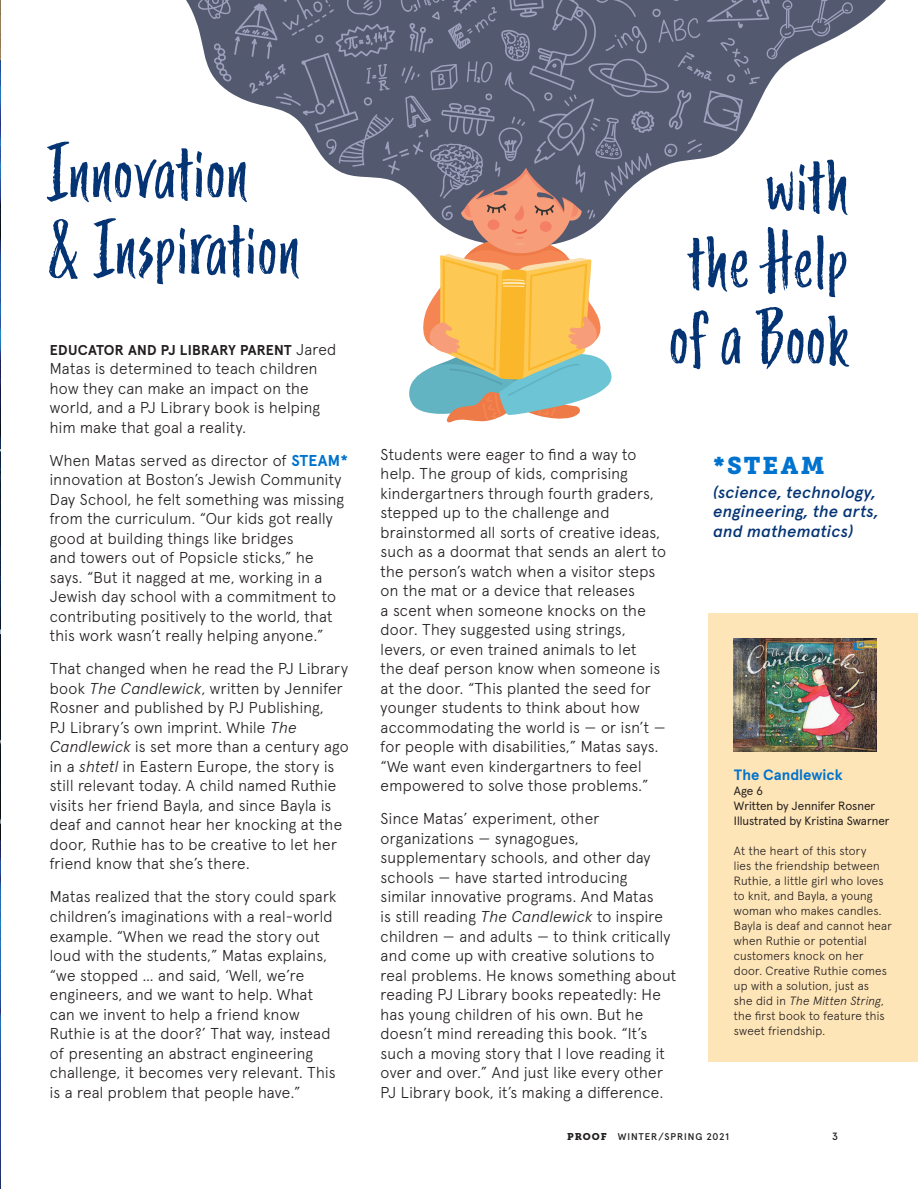
<style>
.page{position:relative;width:918px;height:1189px;background:#fff}
.page>*{position:absolute;margin:0;border:0;box-sizing:border-box;transform-origin:0 0}
.t1{font:72px/76.5px "Trailmade";letter-spacing:.025em;color:#053474}
.t2{font:24px "Museo Slab 900";letter-spacing:.09em;color:#0073ce}
.t3{font:italic 500 16.5px/19.5px "Apercu Pro";letter-spacing:.015em;color:#053474}
.t4{font:300 15.75px/19.5px "Apercu Pro";letter-spacing:.02em;color:#231f20}
.t5{font:700 15px "Apercu Pro";color:#0073ce}
.t6{font:700 14.25px "Apercu Pro";letter-spacing:.01em;color:#231f20}
.t7{font:300 12px/15px "Apercu Pro";letter-spacing:.02em;color:#231f20}
.t8{font:12px/15px "Apercu Pro";color:#231f20}
.t9{font:500 10.5px "Apercu Pro";color:#231f20}
.t10{font:500 9.75px "Apercu Pro";letter-spacing:.1em;color:#231f20}
.s1{font-weight:300;font-size:15.75px}
.s2{font-weight:700;color:#0073ce}
.s3{font-style:italic}
.s4{font-family:"Museo Slab 900";font-weight:400}
</style>
<div class="page">
<img style="left:0;top:1px;width:1px;height:1185px">
<div style="left:707px;top:612px;width:210px;height:449px;background:#fee5b7"></div>
<img style="left:733px;top:638px;width:142px;height:113px">
<svg style="left:197px;top:0;width:655px;height:422px"></svg>
<p class="t1" style="left:47px;top:135px;width:253px">Innovation<br>&amp; Inspiration</p>
<p class="t6" style="left:50px;top:338px;width:288px">EDUCATOR AND PJ LIBRARY PARENT <span class="s1">Jared</span></p>
<p class="t4" style="left:50px;top:357px;width:272px">Matas is determined to teach children how they can make an impact on the world, and a PJ Library book is helping him make that goal a reality.</p>
<p class="t4" style="left:50px;top:449px;width:300px">When Matas served as director of <span class="s2">STEAM* </span>innovation at Boston’s Jewish Community Day School, he felt something was missing from the curriculum. “Our kids got really good at building things like bridges<br>and towers out of Popsicle sticks,” he says. “But it nagged at me, working in a Jewish day school with a commitment to contributing positively to the world, that this work wasn’t really helping anyone.”</p>
<p class="t4" style="left:50px;top:657px;width:300px">That changed when he read the PJ Library book <span class="s3">The Candlewick</span>, written by Jennifer Rosner and published by PJ Publishing,<br>PJ Library’s own imprint. While <span class="s3">The Candlewick</span> is set more than a century ago in a <span class="s3">shtetl</span> in Eastern Europe, the story is still relevant today. A child named Ruthie visits her friend Bayla, and since Bayla is deaf and cannot hear her knocking at the door, Ruthie has to be creative to let her friend know that she’s there.</p>
<p class="t4" style="left:50px;top:885px;width:288px">Matas realized that the story could spark children’s imaginations with a real-world example. “When we read the story out loud with the students,” Matas explains, “we stopped … and said, ‘Well, we’re engineers, and we want to help. What can we invent to help a friend know Ruthie is at the door?’ That way, instead of presenting an abstract engineering challenge, it becomes very relevant. This is a real problem that people have.”</p>
<p class="t1" style="left:669px;top:148px;width:180px;text-align:justify;text-indent:96px">with the Help of a Book</p>
<p class="t4" style="left:380px;top:443px;width:287px">Students were eager to find a way to help. The group of kids, comprising kindergartners through fourth graders, stepped up to the challenge and brainstormed all sorts of creative ideas, such as a doormat that sends an alert to the person’s watch when a visitor steps on the mat or a device that releases<br>a scent when someone knocks on the door. They suggested using strings, levers, or even trained animals to let<br>the deaf person know when someone is at the door. “This planted the seed for younger students to think about how accommodating the world is — or isn’t — for people with disabilities,” Matas says. “We want even kindergartners to feel empowered to solve those problems.”</p>
<p class="t4" style="left:380px;top:807px;width:297px">Since Matas’ experiment, other organizations — synagogues, supplementary schools, and other day schools — have started introducing similar innovative programs. And Matas<br>is still reading <span class="s3">The Candlewick</span> to inspire children — and adults — to think critically and come up with creative solutions to real problems. He knows something about reading PJ Library books repeatedly: He has young children of his own. But he doesn’t mind rereading this book. “It’s such a moving story that I love reading it over and over.” And just like every other PJ Library book, it’s making a difference.</p>
<p class="t2" style="left:713px;top:451px;width:112px">*STEAM</p>
<p class="t3" style="left:713px;top:481px;width:167px">(science, technology, engineering, the arts, and mathematics)</p>
<p class="t5" style="left:733px;top:763px;width:110px">The Candlewick</p>
<p class="t8" style="left:733px;top:782px;width:143px">Age 6<br>Written by Jennifer Rosner</p>
<p class="t8" style="left:733px;top:812px;width:157px">Illustrated by Kristina Swarner</p>
<p class="t7" style="left:733px;top:842px;width:159px">At the heart of this story<br>lies the friendship between<br>Ruthie, a little girl who loves to knit, and Bayla, a young woman who makes candles.<br>Bayla is deaf and cannot hear when Ruthie or potential customers knock on her door. Creative Ruthie comes up with a solution, just as<br>she did in <span class="s3">The Mitten String</span>, the first book to feature this sweet friendship.</p>
<p class="t10" style="left:566px;top:1128px;width:163px"><span class="s4">PROOF</span> WINTER/SPRING 2021</p>
<p class="t9" style="left:831px;top:1127px;width:7px">3</p>
</div>
